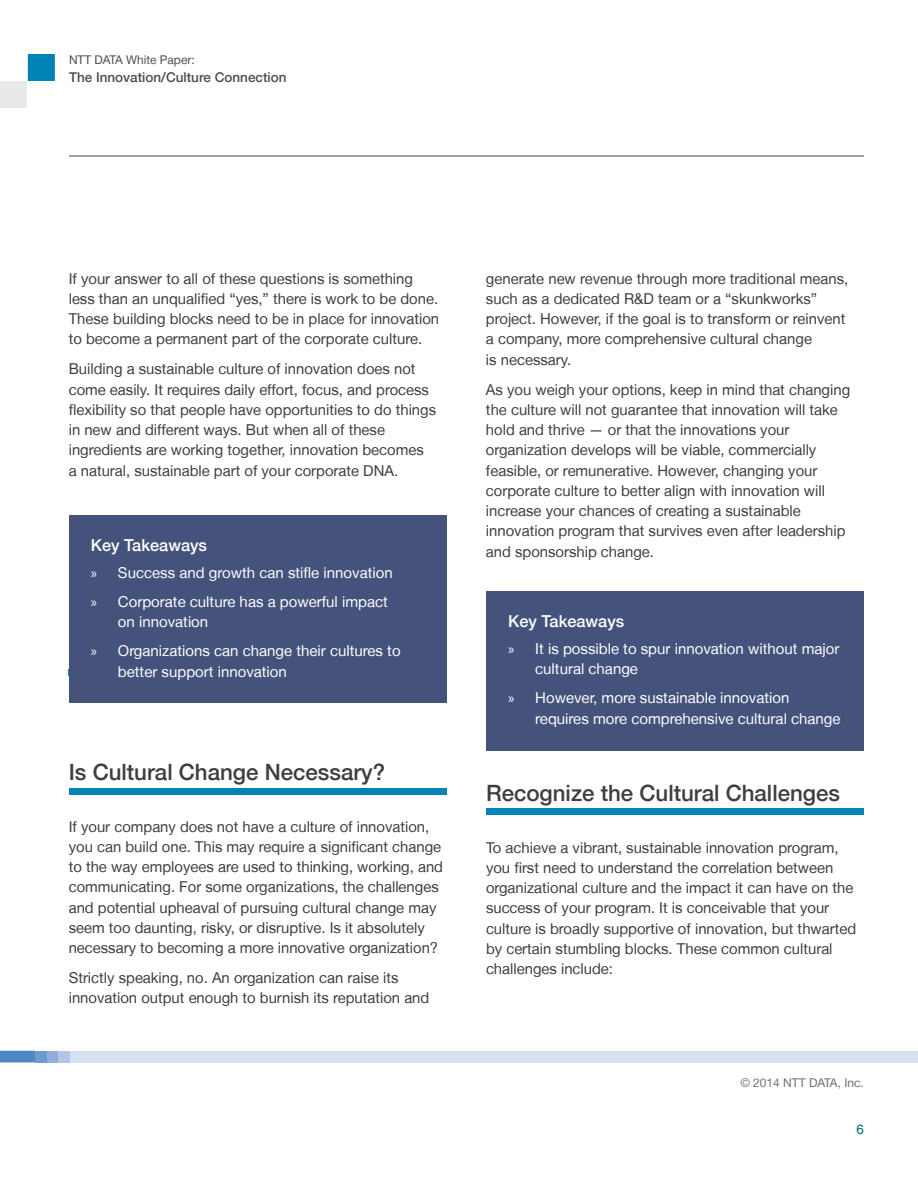
<style>
.page{position:relative;width:918px;height:1188px;background:#fff}
.page>*{position:absolute;margin:0;border:0;box-sizing:border-box;transform-origin:0 0}
.t1{font:500 22.5px "Helvetica Neue LT";color:#3e3e3f}
.t2{font:500 16.5px "Helvetica Neue LT";color:#fff}
.t3{font:15px/20.2px "Helvetica Neue LT";color:#3e3e3f}
.t4{font:15px/29.2px "Helvetica Neue LT";color:#fff}
.t5{font:500 13.5px "Helvetica Neue LT";color:#4d4d4d}
.t6{font:13.5px "Helvetica LT Com";color:#006a71}
.t7{font:12px "Helvetica Neue LT";color:#4d4d4d}
.t8{font:12px "Helvetica Neue LT";color:#6c6d70}
.s1{font-family:"Myriad Pro"}
.s2{color:#808285}
</style>
<div class="page">
<svg style="left:0;top:1051px;width:35px;height:11px"></svg>
<div style="left:35px;top:1051px;width:12px;height:11px;background:#7198cf"></div>
<div style="left:47px;top:1051px;width:12px;height:11px;background:#91aeda"></div>
<div style="left:59px;top:1051px;width:11px;height:11px;background:#b3c4e4"></div>
<div style="left:70px;top:1051px;width:848px;height:11px;background:#d6e0f1"></div>
<svg style="left:0;top:54px;width:55px;height:54px"></svg>
<hr style="left:69px;top:155px;width:795px;height:2px;background:#808285">
<div style="left:486px;top:808px;width:378px;height:6px;background:#0083b6"></div>
<div style="left:69px;top:788px;width:378px;height:6px;background:#0083b6"></div>
<div style="left:69px;top:515px;width:378px;height:188px;background:#44527c"></div>
<div style="left:486px;top:591px;width:378px;height:160px;background:#44527c"></div>
<p class="t7" style="left:69px;top:53px;width:127px">NTT DATA White Paper:</p>
<p class="t5" style="left:69px;top:69px;width:219px">The Innovation/Culture Connection</p>
<p class="t3" style="left:69px;top:268px;width:372px">If your answer to all of these questions is something less than an unqualified “yes,” there is work to be done.<br>These building blocks need to be in place for innovation to become a permanent part of the corporate culture.</p>
<p class="t3" style="left:69px;top:359px;width:369px">Building a sustainable culture of innovation does not come easily. It requires daily effort, focus, and process flexibility so that people have opportunities to do things in new and different ways. But when all of these ingredients are working together, innovation becomes<br>a natural, sustainable part of your corporate DNA.</p>
<p class="t2" style="left:91px;top:535px;width:118px">Key Takeaways</p>
<p class="t4" style="left:91px;top:558px;width:303px"><span class="s1">»</span> Success and growth can stifle innovation <span class="s1">»</span> Corporate culture has a powerful impact</p>
<p class="t4" style="left:91px;top:607px;width:311px;text-indent:27px">on innovation<br><span class="s1">»</span> Organizations can change their cultures to</p>
<p class="t4" style="left:118px;top:657px;width:170px">better support innovation</p>
<h1 class="t1" style="left:69px;top:759px;width:318px">Is Cultural Change Necessary?</h1>
<p class="t3" style="left:69px;top:816px;width:376px">If your company does not have a culture of innovation, you can build one. This may require a significant change to the way employees are used to thinking, working, and communicating. For some organizations, the challenges and potential upheaval of pursuing cultural change may seem too daunting, risky, or disruptive. Is it absolutely necessary to becoming a more innovative organization?</p>
<p class="t3" style="left:69px;top:967px;width:362px">Strictly speaking, no. An organization can raise its innovation output enough to burnish its reputation and</p>
<p class="t3" style="left:486px;top:268px;width:364px">generate new revenue through more traditional means, such as a dedicated R&amp;D team or a “skunkworks” project. However, if the goal is to transform or reinvent a company, more comprehensive cultural change<br>is necessary.</p>
<p class="t3" style="left:486px;top:379px;width:366px">As you weigh your options, keep in mind that changing the culture will not guarantee that innovation will take hold and thrive — or that the innovations your organization develops will be viable, commercially feasible, or remunerative. However, changing your corporate culture to better align with innovation will increase your chances of creating a sustainable innovation program that survives even after leadership and sponsorship change.</p>
<p class="t2" style="left:508px;top:611px;width:118px">Key Takeaways</p>
<p class="t4" style="left:535px;top:638px;width:306px;line-height:20.2px;text-indent:-27px"><span class="s1">»</span> It is possible to spur innovation without major cultural change</p>
<p class="t4" style="left:535px;top:688px;width:307px;line-height:20.2px;text-indent:-27px"><span class="s1">»</span> However, more sustainable innovation requires more comprehensive cultural change</p>
<h1 class="t1" style="left:486px;top:780px;width:356px">Recognize the Cultural Challenges</h1>
<p class="t3" style="left:486px;top:837px;width:372px">To achieve a vibrant, sustainable innovation program, you first need to understand the correlation between organizational culture and the impact it can have on the success of your program. It is conceivable that your culture is broadly supportive of innovation, but thwarted by certain stumbling blocks. These common cultural challenges include:</p>
<p class="t8" style="left:740px;top:1075px;width:125px"><span class="s2">©</span> 2014 NTT DATA, Inc.</p>
<p class="t6" style="left:856px;top:1121px;width:9px">6</p>
</div>
